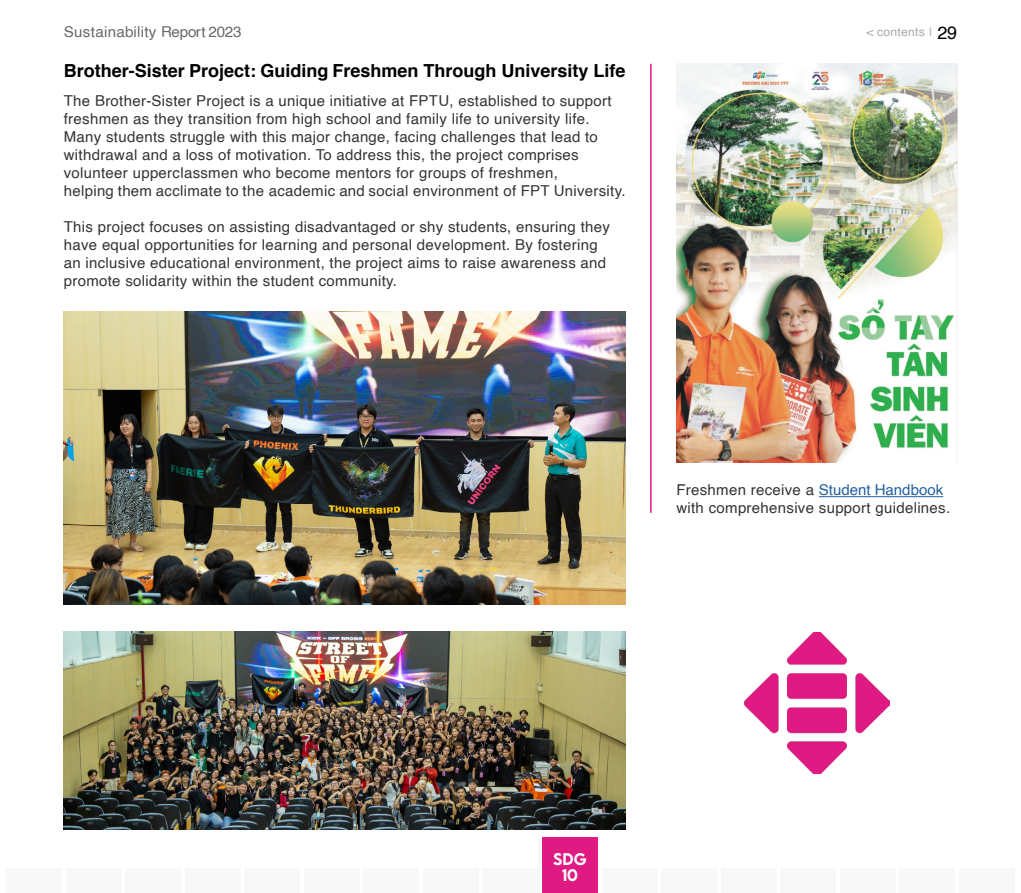
<style>
.page{position:relative;width:1021px;height:893px;background:#fff}
.page>*{position:absolute;margin:0;border:0;box-sizing:border-box;transform-origin:0 0}
.t1{font:700 18px "Helvetica";color:#000}
.t2{font:15px/18px "Helvetica";letter-spacing:.02em;color:#333}
.t3{font:15px "Helvetica";letter-spacing:.02em;color:#696969}
.t4{font:500 15px/16.5px "LEMONMILK";color:#fff;text-align:center}
.t5{font:12px "Helvetica";letter-spacing:.02em;color:#a9a9a9}
.s1{font-size:18px;color:#000}
.s2{color:#215e9e}
</style>
<div class="page">
<div style="left:6px;top:868px;width:56px;height:25px;background:#f8f8f8"></div>
<div style="left:483px;top:868px;width:55px;height:25px;background:#f8f8f8"></div>
<div style="left:244px;top:868px;width:56px;height:25px;background:#f8f8f8"></div>
<div style="left:721px;top:868px;width:55px;height:25px;background:#f8f8f8"></div>
<div style="left:125px;top:868px;width:56px;height:25px;background:#f8f8f8"></div>
<div style="left:602px;top:868px;width:55px;height:25px;background:#f8f8f8"></div>
<div style="left:364px;top:868px;width:55px;height:25px;background:#f8f8f8"></div>
<div style="left:840px;top:868px;width:55px;height:25px;background:#f8f8f8"></div>
<div style="left:66px;top:868px;width:55px;height:25px;background:#f8f8f8"></div>
<div style="left:304px;top:868px;width:55px;height:25px;background:#f8f8f8"></div>
<div style="left:780px;top:868px;width:56px;height:25px;background:#f8f8f8"></div>
<div style="left:959px;top:868px;width:55px;height:25px;background:#f8f8f8"></div>
<div style="left:185px;top:868px;width:55px;height:25px;background:#f8f8f8"></div>
<div style="left:661px;top:868px;width:55px;height:25px;background:#f8f8f8"></div>
<div style="left:423px;top:868px;width:55px;height:25px;background:#f8f8f8"></div>
<div style="left:899px;top:868px;width:56px;height:25px;background:#f8f8f8"></div>
<div style="left:542px;top:838px;width:55px;height:55px;background:#e01a83"></div>
<hr style="left:818px;top:496px;width:125px;height:1px;background:#215e9e">
<img style="left:64px;top:631px;width:561px;height:198px">
<img style="left:64px;top:311px;width:561px;height:293px">
<img style="left:676px;top:64px;width:281px;height:398px">
<img style="left:744px;top:633px;width:145px;height:140px">
<hr style="left:650px;top:64px;width:1px;height:449px;background:#e01a83">
<p class="t3" style="left:64px;top:20px;width:179px">Sustainability Report 2023</p>
<p class="t5" style="left:866px;top:23px;width:92px">&lt; contents | <span class="s1">29</span></p>
<p class="t1" style="left:64px;top:56px;width:563px">Brother-Sister Project: Guiding Freshmen Through University Life</p>
<p class="t2" style="left:64px;top:92px;width:563px">The Brother-Sister Project is a unique initiative at FPTU, established to support freshmen as they transition from high school and family life to university life.<br>Many students struggle with this major change, facing challenges that lead to withdrawal and a loss of motivation. To address this, the project comprises volunteer upperclassmen who become mentors for groups of freshmen,<br>helping them acclimate to the academic and social environment of FPT University.</p>
<p class="t2" style="left:64px;top:218px;width:547px">This project focuses on assisting disadvantaged or shy students, ensuring they have equal opportunities for learning and personal development. By fostering an inclusive educational environment, the project aims to raise awareness and promote solidarity within the student community.</p>
<p class="t2" style="left:676px;top:481px;width:275px">Freshmen receive a <span class="s2">Student Handbook </span>with comprehensive support guidelines.</p>
<p class="t4" style="left:553px;top:850px;width:35px">SDG<br>10</p>
</div>
